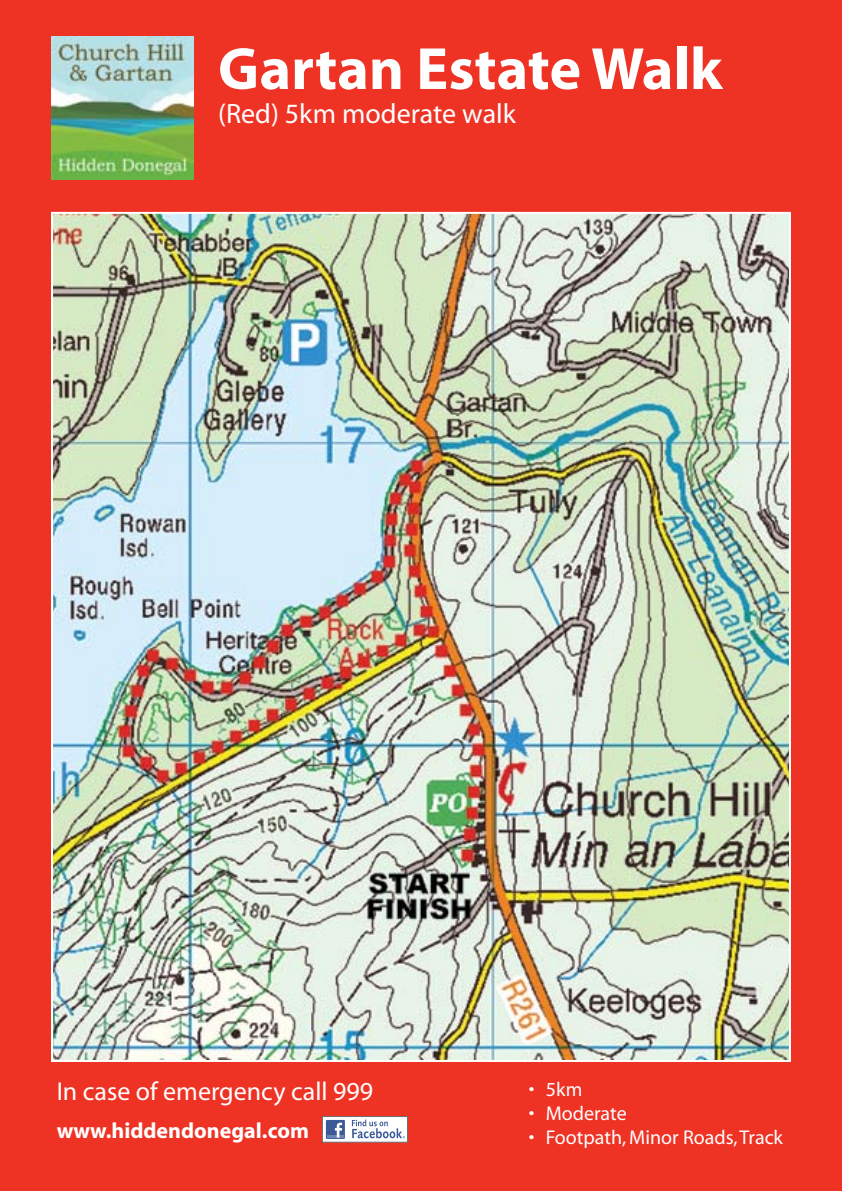
<style>
.page{position:relative;width:842px;height:1191px;background:#ee3224}
.page>*{position:absolute;margin:0;border:0;box-sizing:border-box;transform-origin:0 0}
.t1{font:700 60px "Myriad";color:#fff}
.t2{font:28px "Myriad";color:#fff}
.t3{font:26px "Myriad";color:#fff}
.t4{font:700 22px "Myriad";color:#fff}
.t5{font:20px "Myriad";color:#fff}
</style>
<div class="page">
<img style="left:51px;top:37px;width:143px;height:143px">
<img style="left:54px;top:215px;width:734px;height:844px">
<svg style="left:322px;top:1116px;width:85px;height:26px"></svg>
<div style="left:326px;top:1120px;width:19px;height:19px;background:#3c5a98"></div>
<hr style="left:327px;top:1134px;width:17px;height:3px;background:#6d85b3">
<svg style="left:335px;top:1122px;width:7px;height:15px"></svg>
<svg style="left:352px;top:1119px;width:53px;height:19px"></svg>
<h1 class="t1" style="left:218px;top:38px;width:506px">Gartan Estate Walk</h1>
<h2 class="t2" style="left:218px;top:99px;width:299px">(Red) 5km moderate walk</h2>
<h3 class="t3" style="left:57px;top:1078px;width:318px">In case of emergency call 999</h3>
<p class="t4" style="left:57px;top:1119px;width:254px">www.hiddendonegal.com</p>
<p class="t5" style="left:529px;top:1079px;width:55px">• 5km</p>
<p class="t5" style="left:529px;top:1103px;width:99px">• Moderate</p>
<p class="t5" style="left:529px;top:1127px;width:256px">• Footpath, Minor Roads, Track</p>
</div>
